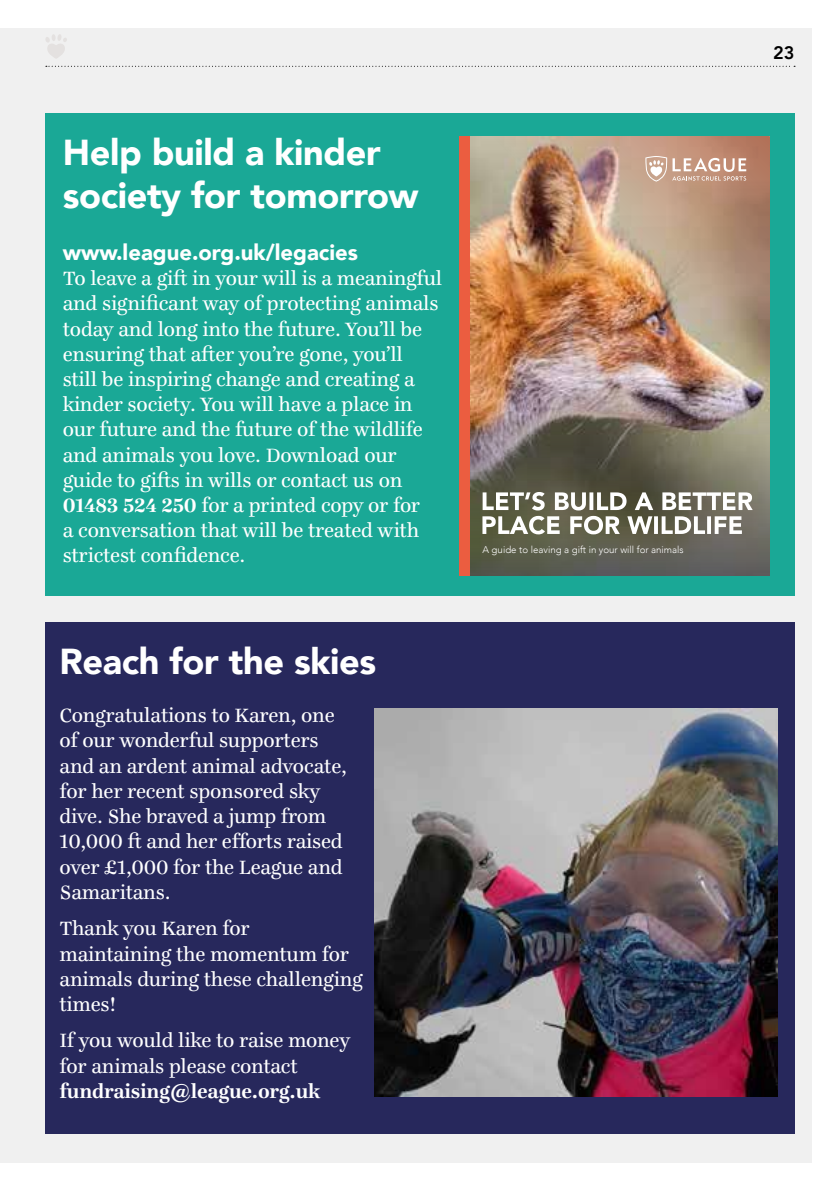
<style>
.page{position:relative;width:840px;height:1191px;background:#fff}
.page>*{position:absolute;margin:0;border:0;box-sizing:border-box;transform-origin:0 0}
.t1{font:900 36px/43.2px "Avenir";letter-spacing:-.01em;color:#fff}
.t2{font:900 22px "Avenir";color:#fff}
.t3{font:21px/25.2px "Ingeborg";letter-spacing:-.01em;color:#fff}
.t4{font:700 21px "Ingeborg";letter-spacing:-.01em;color:#fff}
.t5{font:800 18px "Avenir";color:#000}
.t6{font:300 9.8px "Avenir";color:#fff}
.s1{font-weight:700}
</style>
<div class="page">
<div style="left:0;top:28px;width:810px;height:1134px;background:#f0f0f0"></div>
<div style="left:45px;top:113px;width:749px;height:482px;background:#1aa896"></div>
<img style="left:469px;top:136px;width:299px;height:216px">
<img style="left:469px;top:352px;width:299px;height:223px">
<svg style="left:645px;top:156px;width:100px;height:26px;background:#d1af9d"></svg>
<div style="left:459px;top:136px;width:10px;height:439px;background:#eb5d40"></div>
<svg style="left:482px;top:516px;width:259px;height:18px;background:#a8a89c"></svg>
<svg style="left:482px;top:492px;width:270px;height:18px;background:#a4a398"></svg>
<div style="left:45px;top:622px;width:749px;height:512px;background:#27285c"></div>
<img style="left:374px;top:709px;width:403px;height:387px">
<svg style="left:46px;top:66px;width:748px;height:1px"></svg>
<svg style="left:46px;top:34px;width:21px;height:24px"></svg>
<h1 class="t1" style="left:63px;top:130px;width:357px">Help build a kinder society for tomorrow</h1>
<p class="t2" style="left:63px;top:233px;width:296px">www.league.org.uk/legacies</p>
<p class="t3" style="left:63px;top:266px;width:381px">To leave a gift in your will is a meaningful and significant way of protecting animals today and long into the future. You’ll be ensuring that after you’re gone, you’ll still be inspiring change and creating a kinder society. You will have a place in our future and the future of the wildlife and animals you love. Download our guide to gifts in wills or contact us on <span class="s1">01483 524 250</span> for a printed copy or for<br>a conversation that will be treated with strictest confidence.</p>
<h1 class="t1" style="left:60px;top:639px;width:318px">Reach for the skies</h1>
<p class="t3" style="left:60px;top:703px;width:289px">Congratulations to Karen, one of our wonderful supporters and an ardent animal advocate, for her recent sponsored sky dive. She braved a jump from<br>10,000 ft and her efforts raised over £1,000 for the League and<br>Samaritans.</p>
<p class="t3" style="left:60px;top:916px;width:304px">Thank you Karen for maintaining the momentum for animals during these challenging times!</p>
<p class="t3" style="left:60px;top:1028px;width:292px">If you would like to raise money for animals please contact</p>
<p class="t4" style="left:60px;top:1078px;width:262px">fundraising@league.org.uk</p>
<p class="t6" style="left:482px;top:543px;width:203px">A guide to leaving a gift in your will for animals</p>
<p class="t5" style="left:772px;top:39px;width:23px">23</p>
</div>
